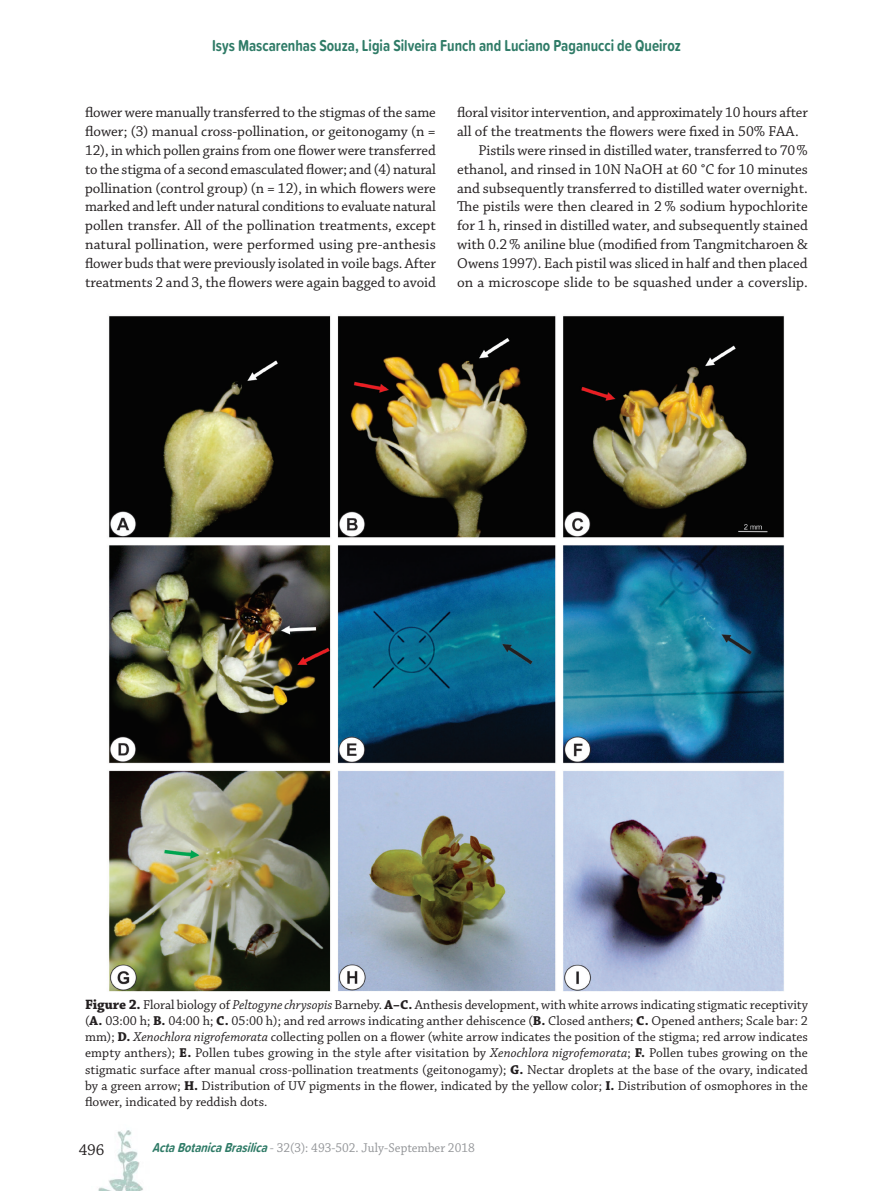
<style>
.page{position:relative;width:893px;height:1191px;background:#fff}
.page>*{position:absolute;margin:0;border:0;box-sizing:border-box;transform-origin:0 0}
.t1{font:700 16.5px "Proxima Soft Cond";color:#2f7b67;scale:.91 1}
.t2{font:16.5px "Chaparral Pro";color:#231f20}
.MIOLO{font:15px/18.8px "Chaparral Pro";color:#231f20;text-align:justify}
.LEGENDA_-_Tabela_e_F{font:13.5px/16.2px "Chaparral Pro";color:#231f20;text-align:justify}
.t3{font:13.5px "Chaparral Pro";color:#939598;scale:.95 1}
.s1{font-weight:700;font-size:14.25px}
.s2{font-style:italic}
.s3{font-weight:700}
.s4{font-family:"Proxima Soft Cond";font-weight:700;font-style:italic;color:#2f7b67}
</style>
<div class="page">
<img style="left:98px;top:1130px;width:45px;height:61px">
<img style="left:108px;top:315px;width:677px;height:677px">
<p class="t1" style="left:212px;top:33px;width:517px">Isys Mascarenhas Souza, Ligia Silveira Funch and Luciano Paganucci de Queiroz</p>
<p class="MIOLO" style="left:85px;top:104px;width:352px">flower were manually transferred to the stigmas of the same flower; (3) manual cross-pollination, or geitonogamy (n = 12), in which pollen grains from one flower were transferred to the stigma of a second emasculated flower; and (4) natural pollination (control group) (n = 12), in which flowers were marked and left under natural conditions to evaluate natural pollen transfer. All of the pollination treatments, except natural pollination, were performed using pre-anthesis flower buds that were previously isolated in voile bags. After treatments 2 and 3, the flowers were again bagged to avoid</p>
<p class="MIOLO" style="left:457px;top:104px;width:352px">floral visitor intervention, and approximately 10 hours after all of the treatments the flowers were fixed in 50% FAA.</p>
<p class="MIOLO" style="left:457px;top:141px;width:352px;text-indent:21px">Pistils were rinsed in distilled water, transferred to 70% ethanol, and rinsed in 10N NaOH at 60 °C for 10 minutes and subsequently transferred to distilled water overnight.<br>The pistils were then cleared in 2 % sodium hypochlorite for 1 h, rinsed in distilled water, and subsequently stained with 0.2% aniline blue (modified from Tangmitcharoen &amp; Owens 1997). Each pistil was sliced in half and then placed on a microscope slide to be squashed under a coverslip.</p>
<p class="LEGENDA_-_Tabela_e_F" style="left:85px;top:996px;width:724px"><span class="s1">Figure 2.</span> Floral biology of <span class="s2">Peltogyne chrysopis</span> Barneby. <span class="s3">A–C.</span> Anthesis development, with white arrows indicating stigmatic receptivity (<span class="s3">A.</span> 03:00 h; <span class="s3">B.</span> 04:00 h; <span class="s3">C.</span> 05:00 h); and red arrows indicating anther dehiscence (<span class="s3">B.</span> Closed anthers; <span class="s3">C.</span> Opened anthers; Scale bar: 2 mm); <span class="s3">D.</span> <span class="s2">Xenochlora nigrofemorata</span> collecting pollen on a flower (white arrow indicates the position of the stigma; red arrow indicates empty anthers); <span class="s3">E.</span> Pollen tubes growing in the style after visitation by <span class="s2">Xenochlora nigrofemorata</span>; <span class="s3">F.</span> Pollen tubes growing on the stigmatic surface after manual cross-pollination treatments (geitonogamy); <span class="s3">G.</span> Nectar droplets at the base of the ovary, indicated by a green arrow; <span class="s3">H.</span> Distribution of UV pigments in the flower, indicated by the yellow color; <span class="s3">I.</span> Distribution of osmophores in the flower, indicated by reddish dots.</p>
<p class="t2" style="left:79px;top:1141px;width:27px">496</p>
<p class="t3" style="left:152px;top:1140px;width:341px"><span class="s4">ActaBotanicaBrasilica</span>- 32(3): 493-502. July-September 2018</p>
</div>
